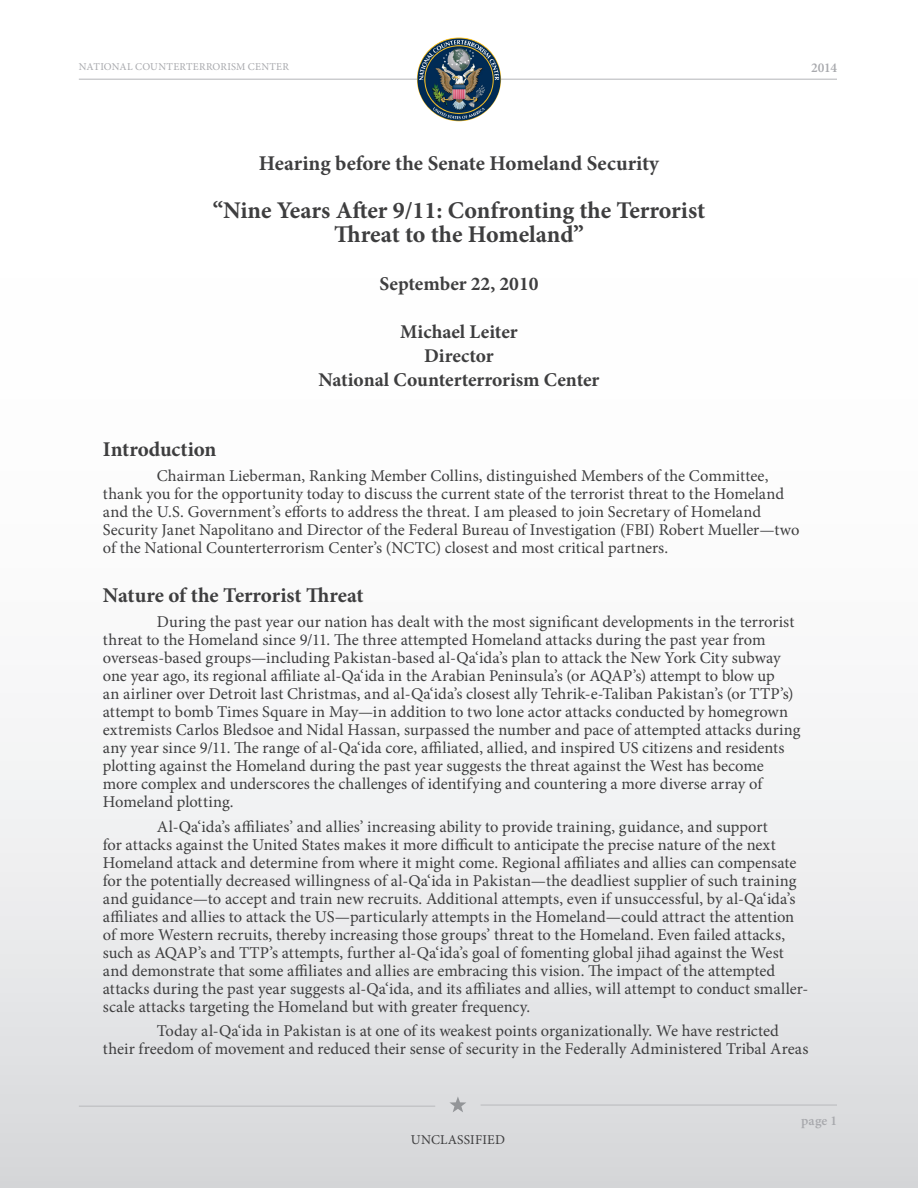
<style>
.page{position:relative;width:918px;height:1188px;background:#fff}
.page>*{position:absolute;margin:0;border:0;box-sizing:border-box;transform-origin:0 0}
.Subhead_B-COND__TG{font:700 24px "Minion Pro";letter-spacing:-.005em;color:#3e3e3f}
.Body_Text__TG{font:700 21px "Minion Pro";letter-spacing:-.01em;color:#3e3e3f}
.Subhead_B-COND__TG-2{font:700 21px "Minion Pro";color:#3e3e3f}
.Subhead_B-COND__TG-3{font:700 19.5px "Minion Pro";letter-spacing:-.005em;color:#3e3e3f}
.Body_Text__TG-2{font:16.5px/18px "Minion Pro";color:#3e3e3f}
.t1{font:13.5px "Minion Pro";letter-spacing:.015em;color:#3e3e3f}
.Body_Text__TG-3{font:600 13.5px "Minion Pro";color:#a8a9ad}
.t2{font:10.5px "Minion Pro";letter-spacing:.02em;color:#a8a9ad}
</style>
<div class="page">
<div style="left:0;top:0;width:918px;height:1188px;background:linear-gradient(to bottom,#fff,#e1e2e3)"></div>
<hr style="left:79px;top:79px;width:758px;height:1px;background:#bcbdc0">
<hr style="left:79px;top:1106px;width:356px;height:1px;background:#bcbdc0">
<hr style="left:481px;top:1104px;width:356px;height:2px;background:#bcbdc0">
<img style="left:417px;top:37px;width:84px;height:84px;border-radius:42px">
<svg style="left:449px;top:1096px;width:17px;height:16px"></svg>
<p class="t2" style="left:79px;top:60px;width:212px">NATIONAL COUNTERTERRORISM CENTER</p>
<p class="Body_Text__TG-3" style="left:811px;top:59px;width:27px">2014</p>
<p class="Subhead_B-COND__TG-2" style="left:259px;top:149px;width:402px">Hearing before the Senate Homeland Security</p>
<p class="Subhead_B-COND__TG" style="left:213px;top:194px;width:494px">“Nine Years After 9/11: Confronting the Terrorist</p>
<p class="Subhead_B-COND__TG" style="left:334px;top:218px;width:251px">Threat to the Homeland”</p>
<p class="Subhead_B-COND__TG-3" style="left:379px;top:270px;width:161px">September 22, 2010</p>
<p class="Subhead_B-COND__TG-3" style="left:400px;top:318px;width:119px">Michael Leiter</p>
<p class="Subhead_B-COND__TG-3" style="left:424px;top:342px;width:71px">Director</p>
<p class="Subhead_B-COND__TG-3" style="left:318px;top:366px;width:283px">National Counterterrorism Center</p>
<p class="Body_Text__TG" style="left:103px;top:434px;width:115px">Introduction</p>
<p class="Body_Text__TG-2" style="left:103px;top:466px;width:698px;text-indent:54px">Chairman Lieberman, Ranking Member Collins, distinguished Members of the Committee, thank you for the opportunity today to discuss the current state of the terrorist threat to the Homeland and the U.S. Government’s efforts to address the threat. I am pleased to join Secretary of Homeland Security Janet Napolitano and Director of the Federal Bureau of Investigation (FBI) Robert Mueller—two of the National Counterterrorism Center’s (NCTC) closest and most critical partners.</p>
<p class="Body_Text__TG" style="left:103px;top:581px;width:262px">Nature of the Terrorist Threat</p>
<p class="Body_Text__TG-2" style="left:103px;top:613px;width:699px;text-indent:54px">During the past year our nation has dealt with the most significant developments in the terrorist threat to the Homeland since 9/11. The three attempted Homeland attacks during the past year from overseas‐based groups—including Pakistan‐based al‐Qa‘ida’s plan to attack the New York City subway one year ago, its regional affiliate al‐Qa‘ida in the Arabian Peninsula’s (or AQAP’s) attempt to blow up<br>an airliner over Detroit last Christmas, and al‐Qa‘ida’s closest ally Tehrik‐e‐Taliban Pakistan’s (or TTP’s) attempt to bomb Times Square in May—in addition to two lone actor attacks conducted by homegrown extremists Carlos Bledsoe and Nidal Hassan, surpassed the number and pace of attempted attacks during any year since 9/11. The range of al‐Qa‘ida core, affiliated, allied, and inspired US citizens and residents plotting against the Homeland during the past year suggests the threat against the West has become more complex and underscores the challenges of identifying and countering a more diverse array of Homeland plotting.</p>
<p class="Body_Text__TG-2" style="left:103px;top:817px;width:707px;text-indent:54px">Al‐Qa‘ida’s affiliates’ and allies’ increasing ability to provide training, guidance, and support<br>for attacks against the United States makes it more difficult to anticipate the precise nature of the next Homeland attack and determine from where it might come. Regional affiliates and allies can compensate for the potentially decreased willingness of al‐Qa‘ida in Pakistan—the deadliest supplier of such training and guidance—to accept and train new recruits. Additional attempts, even if unsuccessful, by al‐Qa‘ida’s affiliates and allies to attack the US—particularly attempts in the Homeland—could attract the attention of more Western recruits, thereby increasing those groups’ threat to the Homeland. Even failed attacks, such as AQAP’s and TTP’s attempts, further al‐Qa‘ida’s goal of fomenting global jihad against the West and demonstrate that some affiliates and allies are embracing this vision. The impact of the attempted attacks during the past year suggests al‐Qa‘ida, and its affiliates and allies, will attempt to conduct smaller‐ scale attacks targeting the Homeland but with greater frequency.</p>
<p class="Body_Text__TG-2" style="left:103px;top:1022px;width:707px;text-indent:54px">Today al‐Qa‘ida in Pakistan is at one of its weakest points organizationally. We have restricted their freedom of movement and reduced their sense of security in the Federally Administered Tribal Areas</p>
<p class="t1" style="left:411px;top:1130px;width:96px">UNCLASSIFIED</p>
<p class="Body_Text__TG-3" style="left:801px;top:1111px;width:37px">page 1</p>
</div>
